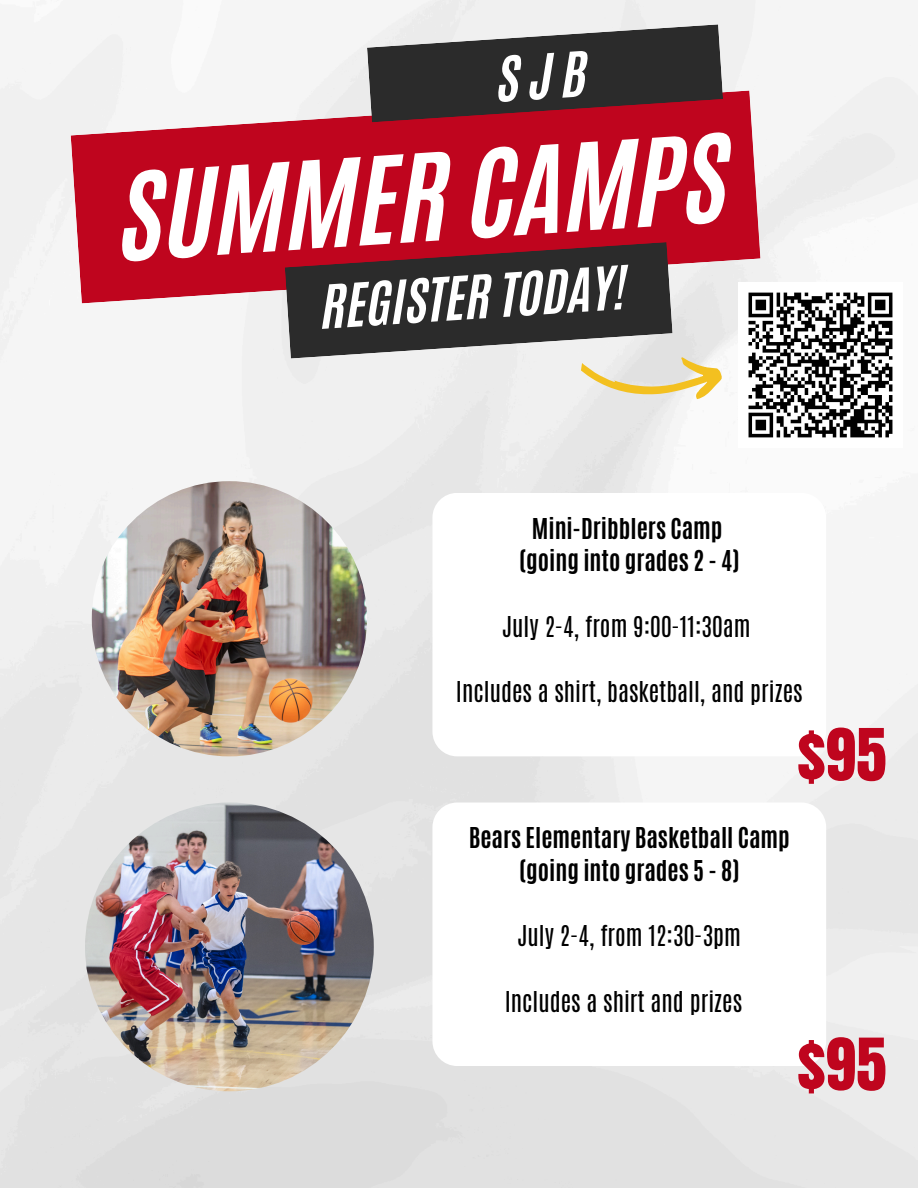
<style>
.page{position:relative;width:918px;height:1188px;background:#fff}
.page>*{position:absolute;margin:0;border:0;box-sizing:border-box;transform-origin:0 0}
.t1{font:102.9px "CA Generated";color:#fff}
.t2{font:61.05px "Anton";color:#bf051e}
.t3{font:51.15px "CA Generated";color:#fff}
.t4{font:24px "Antonio";color:#000}
.t5{font:700 24px/32.7px "Antonio";color:#000;text-align:center}
</style>
<div class="page">
<img style="left:0;top:0;width:918px;height:1188px">
<svg style="left:71px;top:91px;width:689px;height:212px;background:#c6283d"></svg>
<svg style="left:285px;top:242px;width:388px;height:117px;background:#4c373a"></svg>
<div style="left:432px;top:493px;width:394px;height:263px;background:#fff;border-radius:25px"></div>
<img style="left:92px;top:481px;width:275px;height:275px;border-radius:50%">
<img style="left:85px;top:803px;width:289px;height:288px;border-radius:50%">
<svg style="left:578px;top:340px;width:148px;height:68px"></svg>
<div style="left:432px;top:803px;width:394px;height:263px;background:#fff;border-radius:25px"></div>
<img style="left:738px;top:283px;width:165px;height:164px">
<svg style="left:367px;top:24px;width:356px;height:98px;background:#564043"></svg>
<h3 class="t1" style="left:116px;top:145px;width:612px;rotate:-4deg">SUMMER CAMPS</h3>
<h4 class="t3" style="left:320px;top:271px;width:307px;rotate:-4deg">REGISTER TODAY!</h4>
<p class="t5" style="left:519px;top:512px;width:222px">Mini-Dribblers Camp (going into grades 2 - 4)</p>
<p class="t4" style="left:502px;top:609px;width:250px">July 2-4, from 9:00-11:30am</p>
<p class="t4" style="left:456px;top:675px;width:348px">Includes a shirt, basketball, and prizes</p>
<p class="t2" style="left:797px;top:711px;width:91px">$95</p>
<h4 class="t5" style="left:469px;top:822px;width:323px">Bears Elementary Basketball Camp (going into grades 5 - 8)</h4>
<p class="t4" style="left:518px;top:919px;width:225px">July 2-4, from 12:30-3pm</p>
<p class="t4" style="left:505px;top:984px;width:239px">Includes a shirt and prizes</p>
<h2 class="t2" style="left:797px;top:1021px;width:91px">$95</h2>
</div>
